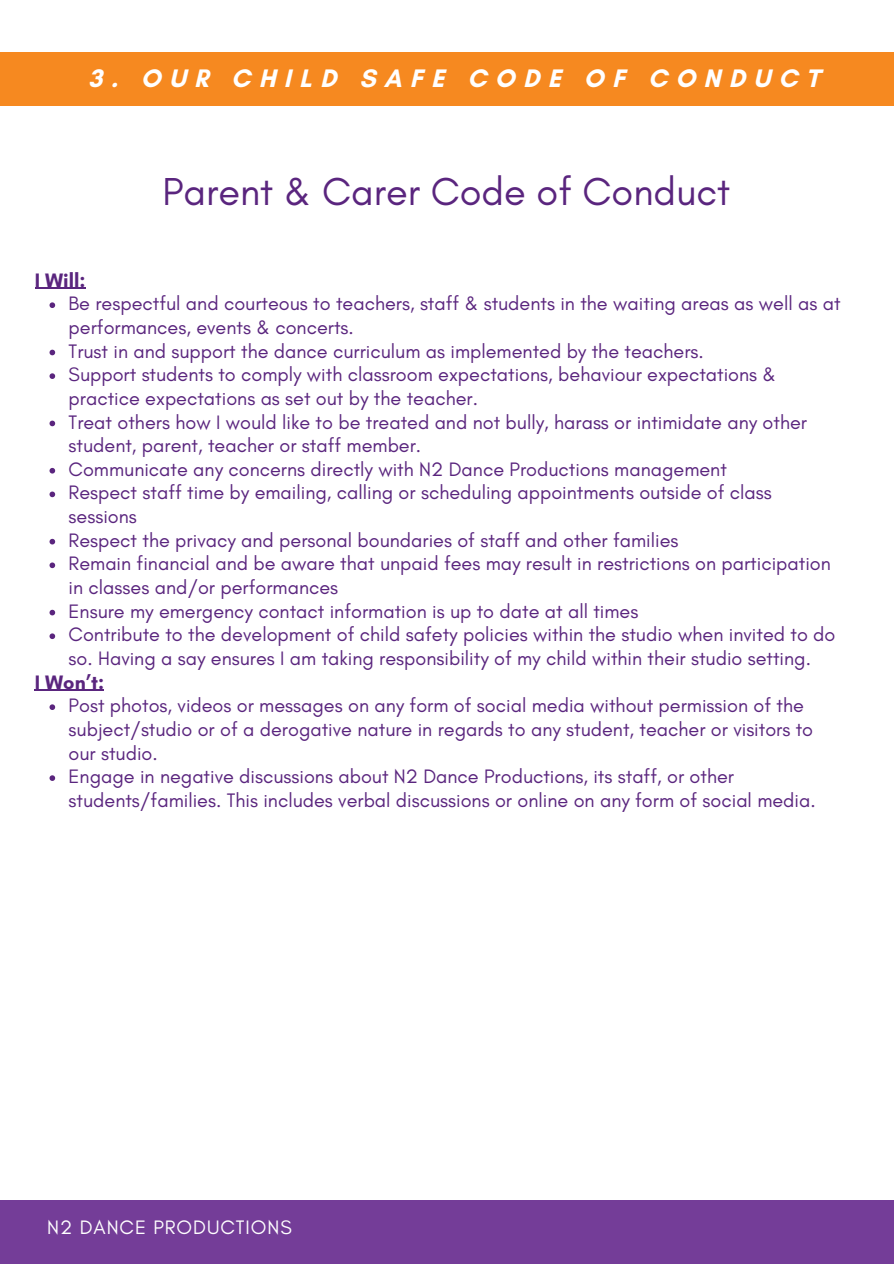
<style>
.page{position:relative;width:894px;height:1264px;background:#fff}
.page>*{position:absolute;margin:0;border:0;box-sizing:border-box;transform-origin:0 0}
.t1{font:39.75px "Glacial Indifference";color:#5a257e}
.t2{font:700 25.8px "Glacial Indifference";letter-spacing:.32em;color:#fff}
.t3{font:19.8px/23.7px "Glacial Indifference";color:#5a257e}
.t4{font:19.8px "Glacial Indifference";letter-spacing:.05em;color:#fff}
.t5{font:700 19.8px "Glacial Indifference";color:#5a257e}
</style>
<div class="page">
<div style="left:0;top:1200px;width:893px;height:63px;background:#743d98"></div>
<div style="left:0;top:53px;width:893px;height:53px;background:#f68920"></div>
<hr style="left:35px;top:288px;width:51px;height:1px;background:#5a257e">
<svg style="left:49px;top:302px;width:6px;height:6px"></svg>
<svg style="left:49px;top:350px;width:6px;height:5px"></svg>
<svg style="left:49px;top:373px;width:6px;height:6px"></svg>
<svg style="left:49px;top:420px;width:6px;height:6px"></svg>
<svg style="left:49px;top:468px;width:6px;height:5px"></svg>
<svg style="left:49px;top:491px;width:6px;height:6px"></svg>
<svg style="left:49px;top:539px;width:6px;height:5px"></svg>
<svg style="left:49px;top:562px;width:6px;height:6px"></svg>
<svg style="left:49px;top:609px;width:6px;height:6px"></svg>
<svg style="left:49px;top:633px;width:6px;height:6px"></svg>
<hr style="left:35px;top:689px;width:69px;height:2px;background:#5a257e">
<svg style="left:49px;top:704px;width:6px;height:6px"></svg>
<svg style="left:49px;top:775px;width:6px;height:6px"></svg>
<h2 class="t2" style="left:88px;top:62px;width:733px">3. OUR CHILD SAFE CODE OF CONDUCT</h2>
<h1 class="t1" style="left:162px;top:170px;width:569px">Parent &amp; Carer Code of Conduct</h1>
<p class="t5" style="left:35px;top:268px;width:52px">I Will:</p>
<p class="t3" style="left:69px;top:292px;width:773px">Be respectful and courteous to teachers, staff &amp; students in the waiting areas as well as at performances, events &amp; concerts.<br>Trust in and support the dance curriculum as implemented by the teachers.<br>Support students to comply with classroom expectations, behaviour expectations &amp; practice expectations as set out by the teacher.<br>Treat others how I would like to be treated and not bully, harass or intimidate any other student, parent, teacher or staff member.<br>Communicate any concerns directly with N2 Dance Productions management<br>Respect staff time by emailing, calling or scheduling appointments outside of class sessions<br>Respect the privacy and personal boundaries of staff and other families<br>Remain financial and be aware that unpaid fees may result in restrictions on participation in classes and/or performances<br>Ensure my emergency contact information is up to date at all times<br>Contribute to the development of child safety policies within the studio when invited to do so. Having a say ensures I am taking responsibility of my child within their studio setting.</p>
<p class="t5" style="left:35px;top:669px;width:71px">I Won’t:</p>
<p class="t3" style="left:69px;top:694px;width:748px">Post photos, videos or messages on any form of social media without permission of the subject/studio or of a derogative nature in regards to any student, teacher or visitors to our studio.<br>Engage in negative discussions about N2 Dance Productions, its staff, or other students/families. This includes verbal discussions or online on any form of social media.</p>
<p class="t4" style="left:47px;top:1216px;width:246px">N2 DANCE PRODUCTIONS</p>
</div>
